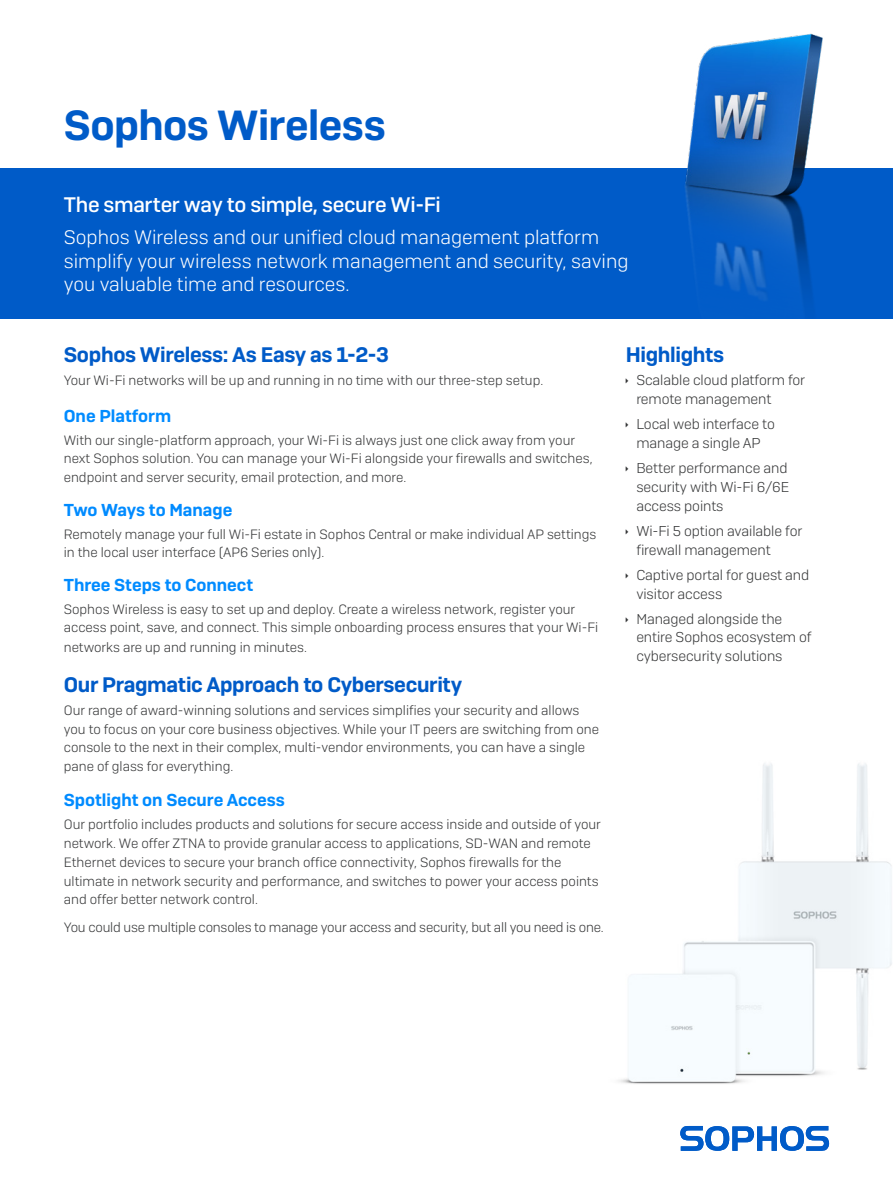
<style>
.page{position:relative;width:893px;height:1191px;background:#fff}
.page>*{position:absolute;margin:0;border:0;box-sizing:border-box;transform-origin:0 0}
.t1{font:600 42px "Sophos Sans";letter-spacing:-.015em;color:#005bc8}
.Subheading_1{font:600 21px "Sophos Sans";letter-spacing:-.015em;color:#005bc8}
.Intro_subheading{font:500 21px "Sophos Sans";letter-spacing:-.015em;color:#fff}
.Intro_copy{font:300 19.5px/23.4px "Sophos Sans";color:#fff}
.Subheading_2{font:600 17.25px "Sophos Sans";color:#008bff}
.t2{font:300 14.25px/18.8px "Sophos Sans";letter-spacing:-.005em;color:#363738}
.Body_Copy{font:300 13.5px/18.8px "Sophos Sans";color:#363738}
</style>
<div class="page">
<div style="left:0;top:168px;width:893px;height:150px;background:#005bc8"></div>
<img style="left:685px;top:33px;width:138px;height:268px">
<svg style="left:680px;top:1126px;width:149px;height:24px"></svg>
<img style="left:618px;top:763px;width:274px;height:321px">
<p class="t1" style="left:64px;top:100px;width:323px">Sophos Wireless</p>
<p class="Intro_subheading" style="left:64px;top:192px;width:379px">The smarter way to simple, secure Wi-Fi</p>
<p class="Intro_copy" style="left:64px;top:225px;width:566px">Sophos Wireless and our unified cloud management platform simplify your wireless network management and security, saving you valuable time and resources.</p>
<p class="Subheading_1" style="left:64px;top:342px;width:327px">Sophos Wireless: As Easy as 1-2-3</p>
<p class="Body_Copy" style="left:64px;top:371px;width:481px">Your Wi-Fi networks will be up and running in no time with our three-step setup.</p>
<p class="Subheading_2" style="left:64px;top:405px;width:109px">One Platform</p>
<p class="Body_Copy" style="left:64px;top:430px;width:530px">With our single-platform approach, your Wi-Fi is always just one click away from your next Sophos solution. You can manage your Wi-Fi alongside your firewalls and switches, endpoint and server security, email protection, and more.</p>
<p class="Subheading_2" style="left:64px;top:499px;width:170px">Two Ways to Manage</p>
<p class="Body_Copy" style="left:64px;top:524px;width:534px">Remotely manage your full Wi-Fi estate in Sophos Central or make individual AP settings in the local user interface (AP6 Series only).</p>
<p class="Subheading_2" style="left:64px;top:574px;width:191px">Three Steps to Connect</p>
<p class="Body_Copy" style="left:64px;top:599px;width:536px;line-height:19.2px">Sophos Wireless is easy to set up and deploy. Create a wireless network, register your access point, save, and connect. This simple onboarding process ensures that your Wi-Fi networks are up and running in minutes.</p>
<p class="Subheading_1" style="left:64px;top:671px;width:400px">Our Pragmatic Approach to Cybersecurity</p>
<p class="Body_Copy" style="left:64px;top:700px;width:537px">Our range of award-winning solutions and services simplifies your security and allows you to focus on your core business objectives. While your IT peers are switching from one console to the next in their complex, multi-vendor environments, you can have a single pane of glass for everything.</p>
<p class="Subheading_2" style="left:64px;top:789px;width:223px">Spotlight on Secure Access</p>
<p class="Body_Copy" style="left:64px;top:815px;width:539px">Our portfolio includes products and solutions for secure access inside and outside of your network. We offer ZTNA to provide granular access to applications, SD-WAN and remote Ethernet devices to secure your branch office connectivity, Sophos firewalls for the ultimate in network security and performance, and switches to power your access points and offer better network control.</p>
<p class="Body_Copy" style="left:64px;top:917px;width:541px">You could use multiple consoles to manage your access and security, but all you need is one.</p>
<p class="Subheading_1" style="left:626px;top:342px;width:100px">Highlights</p>
<p class="t2" style="left:636px;top:371px;width:170px">Scalable cloud platform for remote management</p>
<p class="t2" style="left:636px;top:415px;width:140px">Local web interface to manage a single AP</p>
<p class="t2" style="left:636px;top:458px;width:154px">Better performance and security with Wi-Fi 6/6E access points</p>
<p class="t2" style="left:636px;top:521px;width:168px">Wi-Fi 5 option available for firewall management</p>
<p class="t2" style="left:636px;top:565px;width:174px">Captive portal for guest and visitor access</p>
<p class="t2" style="left:636px;top:609px;width:177px">Managed alongside the entire Sophos ecosystem of cybersecurity solutions</p>
</div>
